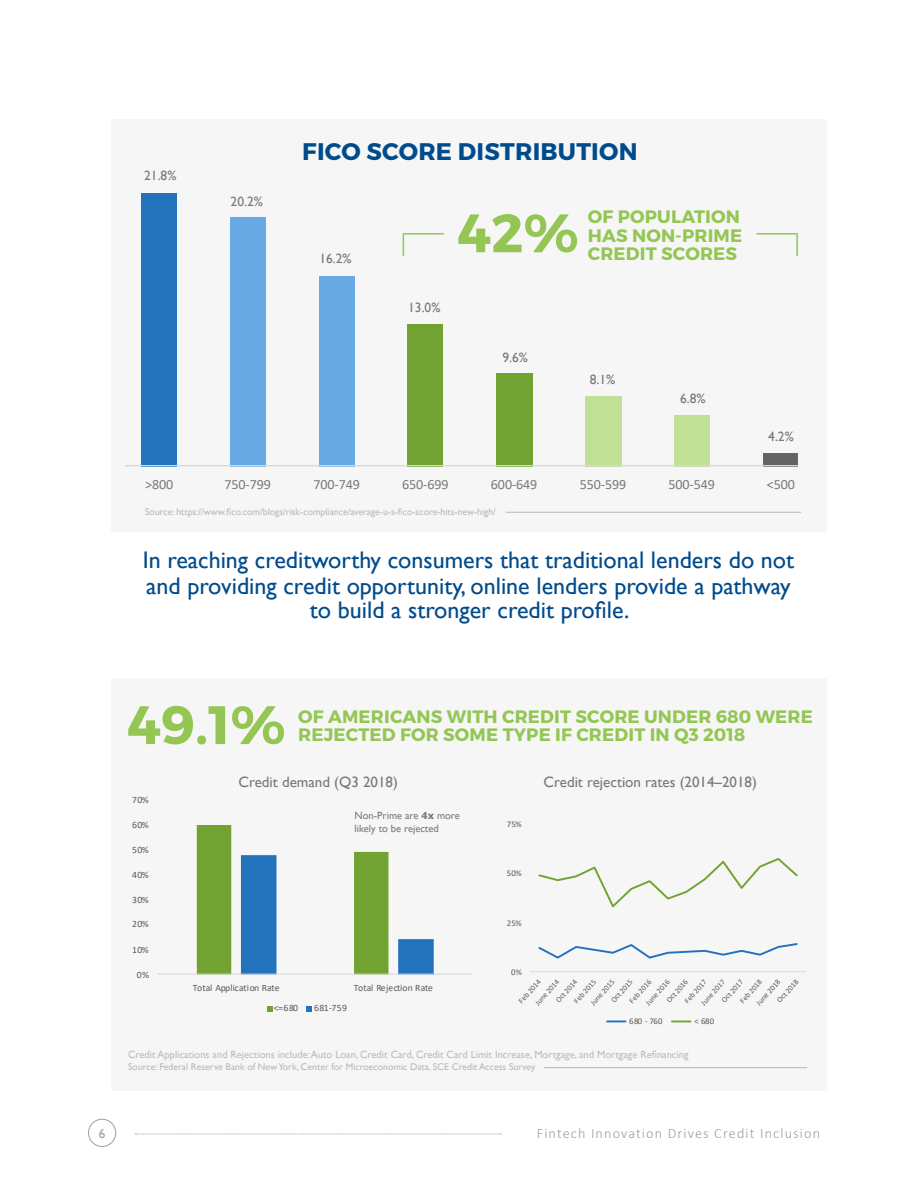
<style>
.page{position:relative;width:918px;height:1188px;background:#fff}
.page>*{position:absolute;margin:0;border:0;box-sizing:border-box;transform-origin:0 0}
.t1{font:700 54px "Montserrat";color:#94c654}
.t2{font:24px/24.8px "Gill Sans";color:#004b8c;text-align:center}
.t3{font:700 24px "Montserrat";letter-spacing:.01em;color:#004b8c}
.t4{font:700 18px/18.6px "Montserrat";letter-spacing:.01em;color:#94c654}
.t5{font:15px "Gill Sans";color:#77787b}
.t6{font:300 14.25px "Calibri";letter-spacing:.08em;color:#9c9ea1}
.t7{font:14.1px "Calibri";letter-spacing:-.005em;color:#595959}
.t8{font:14.1px "Calibri";color:#404040}
.t9{font:13.5px "Gill Sans";color:#77787b}
.t10{font:13.2px "Gill Sans";color:#9c9ea1}
.t11{font:10.5px "Gill Sans";color:#b9bbbd}
.t12{font:10.5px/12.6px "Gill Sans";color:#77787b}
.t13{font:9.75px "Gill Sans";color:#b7b9bb}
.t14{font:9.75px "Calibri";color:#595959}
.t15{font:8.7px "Calibri";letter-spacing:.05em;color:#595959}
.t16{font:7.8px "Calibri";color:#595959}
.s1{font-weight:700}
</style>
<div class="page">
<div style="left:88px;top:1119px;width:28px;height:28px;border:1px solid #9c9ea1;border-radius:50%"></div>
<svg style="left:135px;top:1134px;width:366px;height:1px"></svg>
<div style="left:111px;top:679px;width:716px;height:412px;background:#f6f6f6"></div>
<div style="left:111px;top:120px;width:716px;height:412px;background:#f6f6f6"></div>
<hr style="left:125px;top:465px;width:673px;height:1px;background:#d9d9d9">
<div style="left:142px;top:193px;width:35px;height:286px;background:#2272bc"></div>
<div style="left:230px;top:217px;width:36px;height:262px;background:#69a9e4"></div>
<div style="left:319px;top:276px;width:35px;height:203px;background:#69a9e4"></div>
<div style="left:408px;top:324px;width:35px;height:155px;background:#72a332"></div>
<div style="left:496px;top:373px;width:37px;height:106px;background:#72a332"></div>
<div style="left:585px;top:396px;width:36px;height:71px;background:#c0df97"></div>
<div style="left:675px;top:415px;width:35px;height:52px;background:#c0df97"></div>
<svg style="left:763px;top:453px;width:35px;height:14px"></svg>
<hr style="left:403px;top:233px;width:41px;height:2px;background:#94c654">
<svg style="left:403px;top:235px;width:1px;height:21px"></svg>
<hr style="left:757px;top:233px;width:41px;height:2px;background:#94c654">
<hr style="left:796px;top:235px;width:2px;height:21px;background:#94c654">
<hr style="left:506px;top:512px;width:295px;height:1px;background:#b7b9bb">
<hr style="left:544px;top:1067px;width:263px;height:1px;background:#b5b7ba">
<svg style="left:197px;top:825px;width:237px;height:149px"></svg>
<hr style="left:158px;top:974px;width:314px;height:1px;background:#d9d9d9">
<svg style="left:267px;top:1006px;width:5px;height:5px"></svg>
<svg style="left:307px;top:1006px;width:5px;height:5px"></svg>
<hr style="left:530px;top:971px;width:276px;height:1px;background:#d9d9d9">
<svg style="left:538px;top:943px;width:260px;height:16px"></svg>
<svg style="left:538px;top:858px;width:260px;height:50px"></svg>
<svg style="left:607px;top:1020px;width:19px;height:2px"></svg>
<svg style="left:672px;top:1020px;width:18px;height:2px"></svg>
<h3 class="t9" style="left:144px;top:168px;width:34px">21.8%</h3>
<h3 class="t8" style="left:142px;top:168px;width:36px">21.8%</h3>
<h3 class="t9" style="left:231px;top:193px;width:34px">20.2%</h3>
<h3 class="t8" style="left:231px;top:193px;width:36px">20.2%</h3>
<h2 class="t3" style="left:302px;top:137px;width:337px">FICO SCORE DISTRIBUTION</h2>
<h3 class="t9" style="left:319px;top:251px;width:34px">16.2%</h3>
<h3 class="t8" style="left:319px;top:255px;width:36px">16.2%</h3>
<h1 class="t1" style="left:457px;top:200px;width:123px">42%</h1>
<h3 class="t4" style="left:588px;top:208px;width:156px">OF POPULATION<br>HAS NON-PRIME</h3>
<h3 class="t4" style="left:588px;top:245px;width:151px">CREDIT SCORES</h3>
<h3 class="t9" style="left:408px;top:299px;width:34px">13.0%</h3>
<h3 class="t8" style="left:408px;top:300px;width:36px">13.0%</h3>
<h3 class="t9" style="left:502px;top:349px;width:27px">9.6%</h3>
<h3 class="t8" style="left:496px;top:352px;width:29px">9.6%</h3>
<h3 class="t9" style="left:590px;top:372px;width:27px">8.1%</h3>
<h3 class="t8" style="left:589px;top:373px;width:29px">8.1%</h3>
<h3 class="t9" style="left:680px;top:390px;width:27px">6.8%</h3>
<h3 class="t8" style="left:678px;top:394px;width:29px">6.8%</h3>
<h3 class="t9" style="left:768px;top:429px;width:27px">4.2%</h3>
<h3 class="t8" style="left:765px;top:430px;width:29px">4.2%</h3>
<h3 class="t7" style="left:145px;top:474px;width:30px">&gt;800</h3>
<h3 class="t7" style="left:225px;top:474px;width:48px">750-799</h3>
<h3 class="t7" style="left:313px;top:474px;width:48px">700-749</h3>
<h3 class="t7" style="left:402px;top:474px;width:48px">650-699</h3>
<h3 class="t7" style="left:491px;top:474px;width:48px">600-649</h3>
<h3 class="t7" style="left:580px;top:474px;width:48px">550-599</h3>
<h3 class="t7" style="left:669px;top:474px;width:48px">500-549</h3>
<h3 class="t7" style="left:767px;top:474px;width:30px">&lt;500</h3>
<p class="t13" style="left:145px;top:506px;width:352px">Source: https://www.fico.com/blogs/risk-compliance/average-u-s-fico-score-hits-new-high/</p>
<h2 class="t2" style="left:143px;top:548px;width:653px">In reaching creditworthy consumers that traditional lenders do not and providing credit opportunity, online lenders provide a pathway to build a stronger credit profile.</h2>
<h1 class="t1" style="left:127px;top:691px;width:160px">49.1%</h1>
<h3 class="t4" style="left:298px;top:707px;width:516px">OF AMERICANS WITH CREDIT SCORE UNDER 680 WERE</h3>
<h3 class="t4" style="left:298px;top:726px;width:449px">REJECTED FOR SOME TYPE IF CREDIT IN Q3 2018</h3>
<p class="t14" style="left:132px;top:793px;width:18px">70%</p>
<p class="t14" style="left:132px;top:818px;width:18px">60%</p>
<p class="t14" style="left:132px;top:843px;width:18px">50%</p>
<p class="t14" style="left:132px;top:868px;width:18px">40%</p>
<p class="t14" style="left:132px;top:893px;width:18px">30%</p>
<p class="t14" style="left:132px;top:917px;width:18px">20%</p>
<p class="t14" style="left:132px;top:943px;width:18px">10%</p>
<p class="t14" style="left:137px;top:968px;width:14px">0%</p>
<h3 class="t5" style="left:238px;top:773px;width:161px">Credit demand (Q3 2018)</h3>
<h3 class="t5" style="left:544px;top:773px;width:215px">Credit rejection rates (2014–2018)</h3>
<p class="t12" style="left:355px;top:809px;width:107px">Non-Prime are <span class="s1">4x</span> more likely to be rejected</p>
<p class="t15" style="left:507px;top:818px;width:16px">75%</p>
<p class="t15" style="left:507px;top:867px;width:16px">50%</p>
<p class="t15" style="left:507px;top:917px;width:16px">25%</p>
<p class="t14" style="left:193px;top:981px;width:88px">Total Application Rate</p>
<p class="t14" style="left:354px;top:981px;width:81px">Total Rejection Rate</p>
<p class="t14" style="left:274px;top:1001px;width:26px">&lt;=680</p>
<p class="t14" style="left:314px;top:1001px;width:34px">681-759</p>
<p class="t15" style="left:511px;top:966px;width:13px">0%</p>
<p class="t16" style="left:553px;top:998px;width:30px;rotate:-48deg">Oct 2014</p>
<p class="t16" style="left:532px;top:1001px;width:33px;rotate:-48deg">June 2014</p>
<p class="t16" style="left:664px;top:998px;width:30px;rotate:-48deg">Oct 2016</p>
<p class="t16" style="left:774px;top:998px;width:30px;rotate:-48deg">Oct 2018</p>
<p class="t16" style="left:643px;top:1001px;width:33px;rotate:-48deg">June 2016</p>
<p class="t16" style="left:754px;top:1001px;width:33px;rotate:-48deg">June 2018</p>
<p class="t16" style="left:719px;top:998px;width:30px;rotate:-48deg">Oct 2017</p>
<p class="t16" style="left:698px;top:1001px;width:33px;rotate:-48deg">June 2017</p>
<p class="t16" style="left:608px;top:998px;width:30px;rotate:-48deg">Oct 2015</p>
<p class="t16" style="left:588px;top:1001px;width:33px;rotate:-48deg">June 2015</p>
<p class="t16" style="left:516px;top:999px;width:31px;rotate:-48deg">Feb 2014</p>
<p class="t16" style="left:627px;top:999px;width:31px;rotate:-48deg">Feb 2016</p>
<p class="t16" style="left:737px;top:999px;width:31px;rotate:-48deg">Feb 2018</p>
<p class="t16" style="left:682px;top:999px;width:31px;rotate:-48deg">Feb 2017</p>
<p class="t16" style="left:571px;top:999px;width:31px;rotate:-48deg">Feb 2015</p>
<p class="t15" style="left:629px;top:1015px;width:35px">680 - 760</p>
<p class="t15" style="left:694px;top:1015px;width:21px">&lt; 680</p>
<p class="t11" style="left:128px;top:1048px;width:562px">Credit Applications and Rejections include: Auto Loan, Credit Card, Credit Card Limit Increase, Mortgage, and Mortgage Refinancing</p>
<p class="t13" style="left:128px;top:1061px;width:409px">Source: Federal Reserve Bank of New York, Center for Microeconomic Data, SCE Credit Access Survey</p>
<h3 class="t10" style="left:99px;top:1125px;width:8px">6</h3>
<h3 class="t6" style="left:537px;top:1124px;width:285px">Fintech Innovation Drives Credit Inclusion</h3>
</div>
